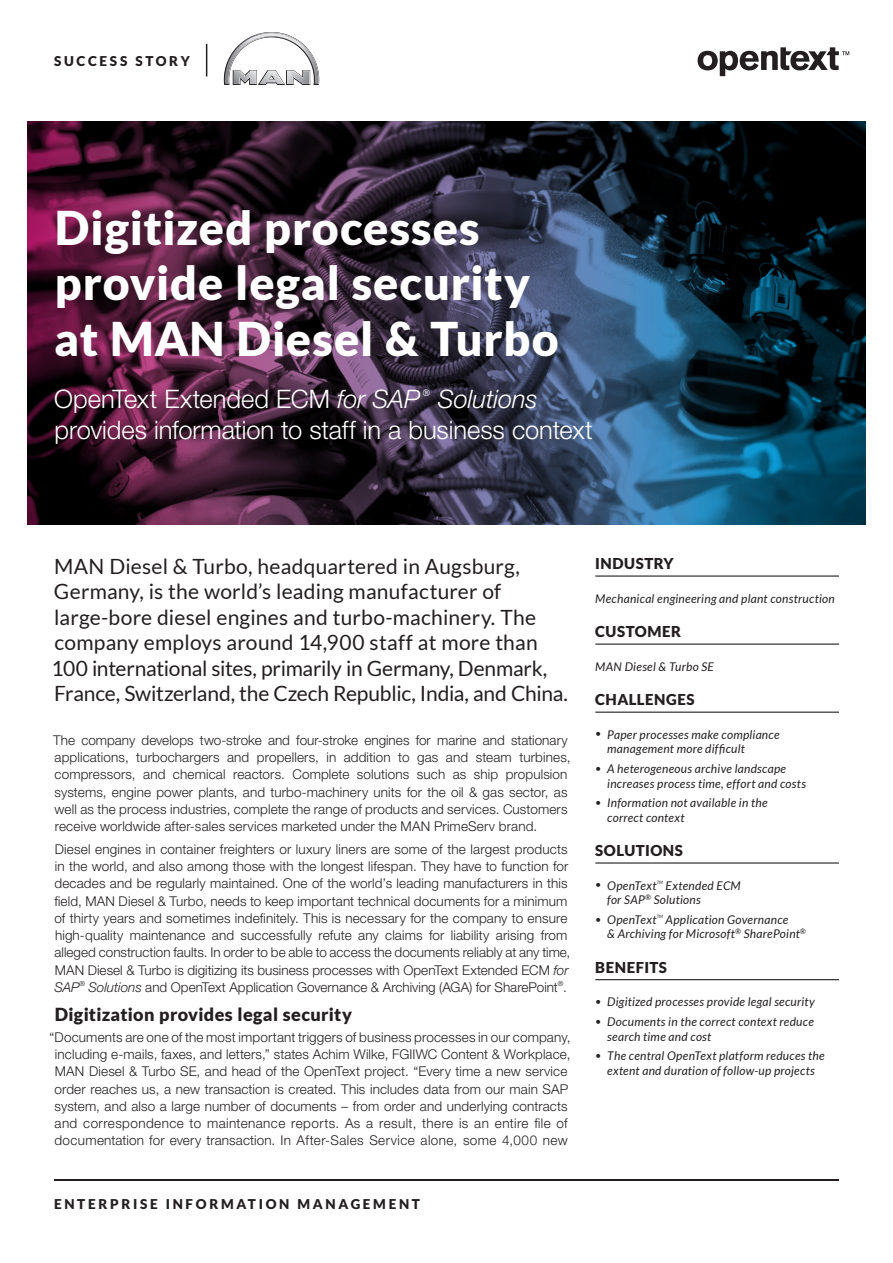
<style>
.page{position:relative;width:893px;height:1263px;background:#fff}
.page>*{position:absolute;margin:0;border:0;box-sizing:border-box;transform-origin:0 0}
.Header_1{font:900 46.5px/55.8px "Lato";letter-spacing:.02em;color:#fff}
.Header_2{font:300 25.5px/30.6px "Helvetica Neue LT Std";letter-spacing:-.005em;color:#fff}
.First_Paragraph{font:21px/25.5px "Lato";letter-spacing:.005em;color:#231f20}
.Header_3{font:900 18px "Lato";letter-spacing:.015em;color:#231f20}
.Profile_-_Header{font:900 15px "Lato";letter-spacing:.035em;color:#231f20}
.Body{font:300 13.5px/17.2px "Helvetica Neue LT Std";letter-spacing:.01em;color:#231f20}
.t1{font:900 13.5px "Lato";letter-spacing:.2em;color:#231f20}
.Profile_-_Body{font:italic 12px/14.4px "Lato";letter-spacing:.025em;color:#231f20}
.Header_2-2{font:italic 300 9px "Helvetica Neue LT Std";color:#fff}
.t2{font:italic 4.5px "Lato";color:#231f20}
.s1{font-style:italic}
.s2{font-size:10.5px}
</style>
<div class="page">
<hr style="left:206px;top:44px;width:1px;height:32px;background:#231f20">
<hr style="left:54px;top:1180px;width:785px;height:1px;background:#231f20">
<svg style="left:698px;top:47px;width:151px;height:29px"></svg>
<img style="left:27px;top:122px;width:839px;height:403px">
<svg style="left:224px;top:32px;width:95px;height:53px"></svg>
<hr style="left:595px;top:575px;width:244px;height:2px;background:#231f20">
<hr style="left:595px;top:643px;width:244px;height:2px;background:#231f20">
<hr style="left:595px;top:712px;width:244px;height:1px;background:#231f20">
<hr style="left:595px;top:862px;width:244px;height:1px;background:#231f20">
<hr style="left:595px;top:979px;width:244px;height:1px;background:#231f20">
<p class="t1" style="left:54px;top:53px;width:138px">SUCCESS STORY</p>
<p class="Header_1" style="left:54px;top:199px;width:506px">Digitized processes provide legal security at MAN Diesel &amp; Turbo</p>
<p class="Header_2" style="left:54px;top:383px;width:368px">OpenText Extended ECM <span class="s1">for SAP</span></p>
<p class="Header_2-2" style="left:423px;top:388px;width:9px">®</p>
<p class="Header_2" style="left:55px;top:383px;width:540px;text-indent:383px"><span class="s1">Solutions </span>provides information to staff in a business context</p>
<p class="First_Paragraph" style="left:52px;top:553px;width:518px">MAN Diesel &amp; Turbo, headquartered in Augsburg, Germany, is the world’s leading manufacturer of large-bore diesel engines and turbo-machinery. The company employs around 14,900 staff at more than 100 international sites, primarily in Germany, Denmark, France, Switzerland, the Czech Republic, India, and China.</p>
<p class="Profile_-_Header" style="left:595px;top:555px;width:80px">INDUSTRY</p>
<p class="Profile_-_Body" style="left:595px;top:592px;width:241px">Mechanical engineering and plant construction</p>
<p class="Profile_-_Header" style="left:595px;top:623px;width:87px">CUSTOMER</p>
<p class="Profile_-_Body" style="left:595px;top:660px;width:120px">MAN Diesel &amp; Turbo SE</p>
<p class="Profile_-_Header" style="left:595px;top:691px;width:101px">CHALLENGES</p>
<p class="Profile_-_Body" style="left:607px;top:728px;width:174px;text-indent:-12px"><span class="s2">•</span> Paper processes make compliance management more difficult</p>
<p class="Profile_-_Body" style="left:607px;top:762px;width:200px;text-indent:-12px"><span class="s2">•</span> A heterogeneous archive landscape increases process time, effort and costs</p>
<p class="Profile_-_Body" style="left:607px;top:796px;width:162px;text-indent:-12px"><span class="s2">•</span> Information not available in the correct context</p>
<p class="Profile_-_Header" style="left:595px;top:842px;width:89px">SOLUTIONS</p>
<p class="Profile_-_Body" style="left:595px;top:878px;width:63px"><span class="s2">•</span> OpenText</p>
<p class="t2" style="left:657px;top:880px;width:8px">TM</p>
<p class="Body" style="left:53px;top:731px;width:519px">The company develops two-stroke and four-stroke engines for marine and stationary applications, turbochargers and propellers, in addition to gas and steam turbines, compressors, and chemical reactors. Complete solutions such as ship propulsion systems, engine power plants, and turbo-machinery units for the oil &amp; gas sector, as well as the process industries, complete the range of products and services. Customers receive worldwide after-sales services marketed under the MAN PrimeServ brand.</p>
<p class="Body" style="left:54px;top:840px;width:517px">Diesel engines in container freighters or luxury liners are some of the largest products in the world, and also among those with the longest lifespan. They have to function for decades and be regularly maintained. One of the world’s leading manufacturers in this field, MAN Diesel &amp; Turbo, needs to keep important technical documents for a minimum of thirty years and sometimes indefinitely. This is necessary for the company to ensure high-quality maintenance and successfully refute any claims for liability arising from alleged construction faults. In order to be able to access the documents reliably at any time, MAN Diesel &amp; Turbo is digitizing its business processes with OpenText Extended ECM <span class="s1">for SAP</span><sup>®</sup> <span class="s1">Solutions</span> and OpenText Application Governance &amp; Archiving (AGA) for SharePoint<sup>®</sup>.</p>
<p class="Header_3" style="left:55px;top:1004px;width:299px">Digitization provides legal security</p>
<p class="Body" style="left:50px;top:1028px;width:522px;text-align:center">“Documents are one of the most important triggers of business processes in our company, including e-mails, faxes, and letters,” states Achim Wilke, FGIIWC Content &amp; Workplace, MAN Diesel &amp; Turbo SE, and head of the OpenText project. “Every time a new service order reaches us, a new transaction is created. This includes data from our main SAP system, and also a large number of documents – from order and underlying contracts and correspondence to maintenance reports. As a result, there is an entire file of documentation for every transaction. In After-Sales Service alone, some 4,000 new</p>
<p class="Profile_-_Body" style="left:607px;top:878px;width:135px;text-indent:58px">Extended ECM for SAP<sup>®</sup> Solutions</p>
<p class="Profile_-_Body" style="left:595px;top:913px;width:63px"><span class="s2">•</span> OpenText</p>
<p class="t2" style="left:657px;top:914px;width:8px">TM</p>
<p class="Profile_-_Body" style="left:607px;top:913px;width:200px;text-indent:58px">Application Governance<br>&amp; Archiving for Microsoft<sup>®</sup> SharePoint<sup>®</sup></p>
<p class="Profile_-_Header" style="left:595px;top:958px;width:73px">BENEFITS</p>
<p class="Profile_-_Body" style="left:595px;top:995px;width:221px"><span class="s2">•</span> Digitized processes provide legal security</p>
<p class="Profile_-_Body" style="left:607px;top:1015px;width:208px;text-indent:-12px"><span class="s2">•</span> Documents in the correct context reduce search time and cost</p>
<p class="Profile_-_Body" style="left:595px;top:1049px;width:231px;text-align:center"><span class="s2">•</span> The central OpenText platform reduces the extent and duration of follow-up projects</p>
<p class="t1" style="left:54px;top:1196px;width:367px">ENTERPRISE INFORMATION MANAGEMENT</p>
</div>
